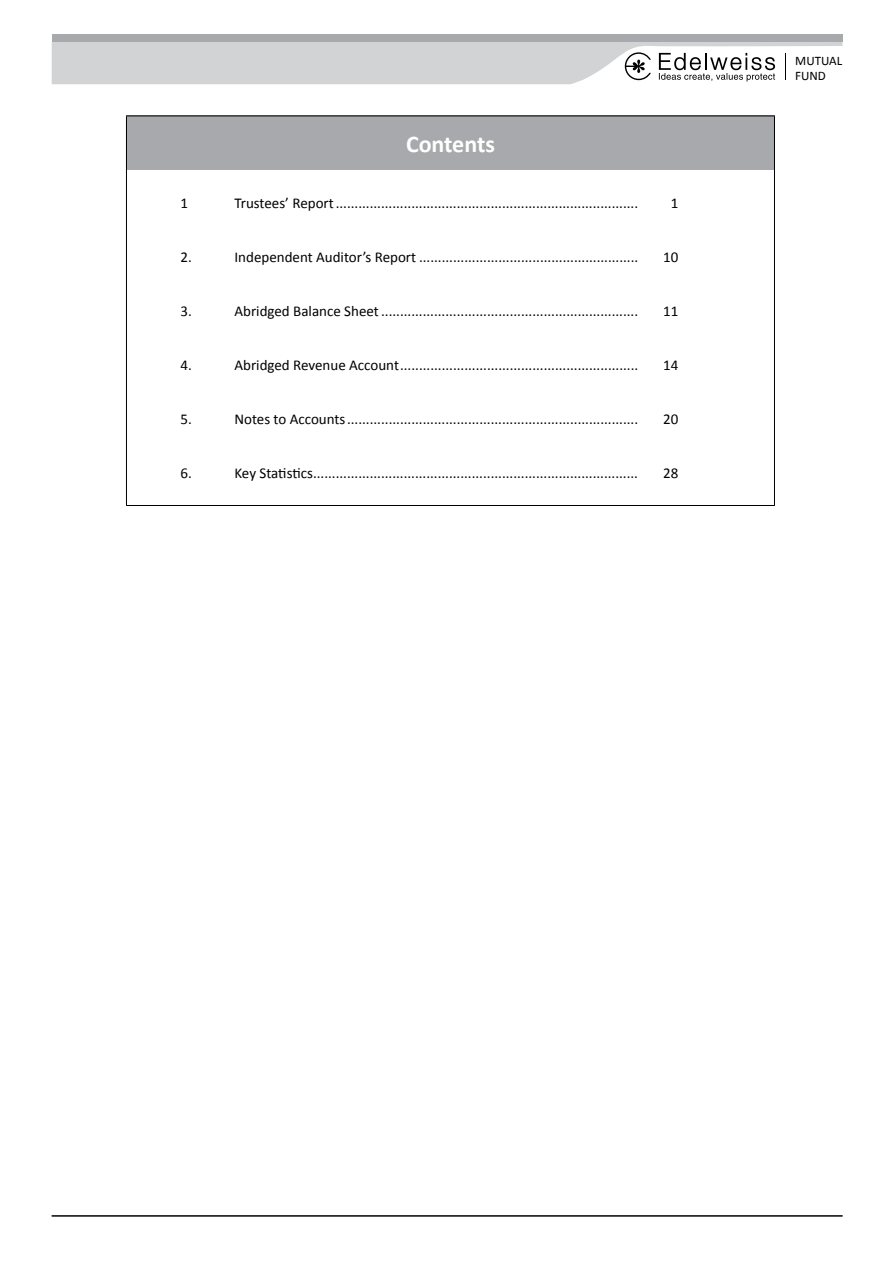
<style>
.page{position:relative;width:892px;height:1263px;background:#fff}
.page>*{position:absolute;margin:0;border:0;box-sizing:border-box;transform-origin:0 0}
.t1{font:700 24px "Calibri";color:#fff}
.t2{font:15px "Calibri";color:#000}
.t3{font:13.05px/14.1px "Calibri";color:#000}
</style>
<div class="page">
<svg style="left:52px;top:42px;width:791px;height:42px"></svg>
<div style="left:52px;top:35px;width:791px;height:7px;background:#a7a9ac"></div>
<hr style="left:52px;top:1215px;width:791px;height:1px;background:#000">
<div style="left:126px;top:116px;width:648px;height:54px;background:#a7a9ac"></div>
<hr style="left:126px;top:505px;width:649px;height:1px;background:#000">
<hr style="left:126px;top:115px;width:649px;height:1px;background:#000">
<hr style="left:126px;top:116px;width:1px;height:54px;background:#000">
<hr style="left:774px;top:116px;width:1px;height:54px;background:#000">
<hr style="left:126px;top:170px;width:1px;height:335px;background:#000">
<hr style="left:774px;top:170px;width:1px;height:335px;background:#000">
<h1 class="t1" style="left:406px;top:129px;width:90px">Contents</h1>
<p class="t2" style="left:180px;top:194px;width:9px">1</p>
<p class="t2" style="left:234px;top:194px;width:405px">Trustees’ Report................................................................................</p>
<p class="t2" style="left:671px;top:194px;width:9px">1</p>
<p class="t2" style="left:180px;top:248px;width:13px">2.</p>
<p class="t2" style="left:234px;top:248px;width:405px">Independent Auditor’s Report ..........................................................</p>
<p class="t2" style="left:663px;top:248px;width:17px">10</p>
<p class="t2" style="left:180px;top:302px;width:13px">3.</p>
<p class="t2" style="left:234px;top:302px;width:405px">Abridged Balance Sheet....................................................................</p>
<p class="t2" style="left:663px;top:302px;width:17px">11</p>
<p class="t2" style="left:180px;top:356px;width:13px">4.</p>
<p class="t2" style="left:234px;top:356px;width:405px">Abridged Revenue Account...............................................................</p>
<p class="t2" style="left:663px;top:356px;width:17px">14</p>
<p class="t2" style="left:180px;top:410px;width:13px">5.</p>
<p class="t2" style="left:234px;top:410px;width:405px">Notes to Accounts.............................................................................</p>
<p class="t2" style="left:663px;top:410px;width:17px">20</p>
<p class="t2" style="left:180px;top:464px;width:13px">6.</p>
<p class="t2" style="left:234px;top:464px;width:405px">Key Statistics......................................................................................</p>
<p class="t2" style="left:663px;top:464px;width:17px">28</p>
<p class="t3" style="left:795px;top:54px;width:48px">MUTUAL<br>FUND</p>
</div>
